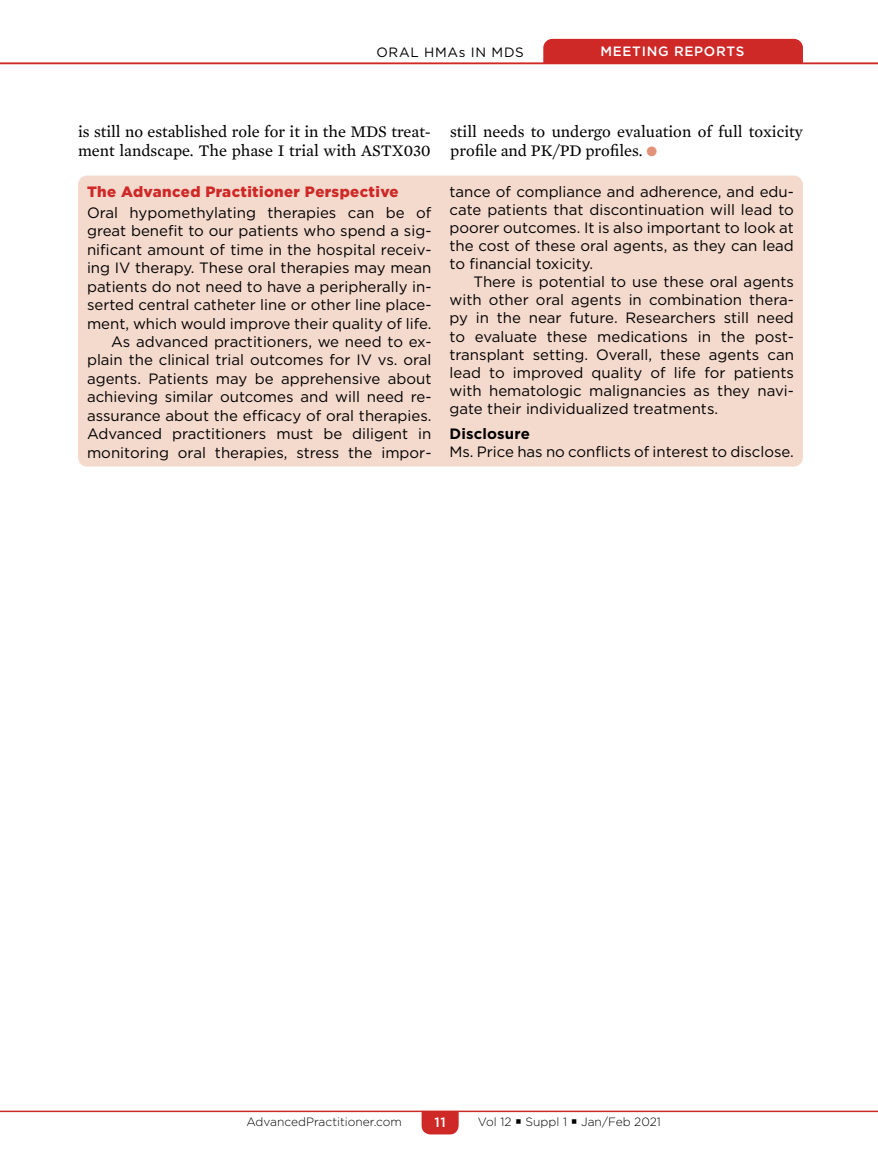
<style>
.page{position:relative;width:878px;height:1175px;background:#fff}
.page>*{position:absolute;margin:0;border:0;box-sizing:border-box;transform-origin:0 0}
.t1{font:16.5px/19.5px "Mercury Text G2";color:#000}
.t2{font:15px/18.5px "Gotham";color:#000;text-align:justify}
.t3{font:900 15px "Gotham";letter-spacing:.025em;color:#ce2827}
.t4{font:700 15px "Gotham";letter-spacing:.01em;color:#000}
.t5{font:500 13.5px "Gotham";letter-spacing:.05em;color:#fff}
.t6{font:13.5px "Gotham";letter-spacing:.05em;color:#000}
.t7{font:300 12px "Gotham";color:#000}
.s1{color:#e29278}
</style>
<div class="page">
<hr style="left:0;top:1110px;width:878px;height:2px;background:#ce2827">
<svg style="left:421px;top:1110px;width:37px;height:24px"></svg>
<div style="left:543px;top:39px;width:259px;height:24px;background:#ce2827"></div>
<hr style="left:0;top:63px;width:878px;height:1px;background:#ce2827">
<div style="left:78px;top:176px;width:724px;height:290px;background:#f4d9cd;border-radius:9px"></div>
<p class="t6" style="left:376px;top:43px;width:149px">ORAL HMAs IN MDS</p>
<p class="t5" style="left:600px;top:43px;width:145px">MEETING REPORTS</p>
<p class="t1" style="left:78px;top:120px;width:354px">is still no established role for it in the MDS treat&shy;ment landscape. The phase I trial with ASTX030</p>
<p class="t1" style="left:450px;top:120px;width:354px">still needs to undergo evaluation of full toxicity profile and PK/PD profiles. <span class="s1">●</span></p>
<p class="t3" style="left:87px;top:181px;width:313px">The Advanced Practitioner Perspective</p>
<p class="t2" style="left:87px;top:203px;width:346px;text-align:right">Oral hypomethylating therapies can be of great benefit to our patients who spend a sig&shy;nificant amount of time in the hospital receiv&shy;ing IV therapy. These oral therapies may mean patients do not need to have a peripherally in&shy;serted central catheter line or other line place&shy;ment, which would improve their quality of life.<br>As advanced practitioners, we need to ex&shy;plain the clinical trial outcomes for IV vs. oral agents. Patients may be apprehensive about achieving similar outcomes and will need re&shy;assurance about the efficacy of oral therapies.<br>Advanced practitioners must be diligent in monitoring oral therapies, stress the impor-</p>
<p class="t2" style="left:449px;top:182px;width:346px">tance of compliance and adherence, and edu&shy;cate patients that discontinuation will lead to poorer outcomes. It is also important to look at the cost of these oral agents, as they can lead to financial toxicity.</p>
<p class="t2" style="left:449px;top:272px;width:346px;text-indent:24px">There is potential to use these oral agents with other oral agents in combination thera&shy;py in the near future. Researchers still need to evaluate these medications in the post&shy;transplant setting. Overall, these agents can lead to improved quality of life for patients with hematologic malignancies as they navi&shy;gate their individualized treatments.</p>
<p class="t4" style="left:449px;top:424px;width:82px">Disclosure</p>
<p class="t2" style="left:449px;top:442px;width:346px">Ms. Price has no conflicts of interest to disclose.</p>
<p class="t7" style="left:246px;top:1114px;width:157px">AdvancedPractitioner.com</p>
<p class="t5" style="left:434px;top:1113px;width:13px">11</p>
<p class="t7" style="left:478px;top:1113px;width:184px">Vol 12 ▪ Suppl 1 ▪ Jan/Feb 2021</p>
</div>
